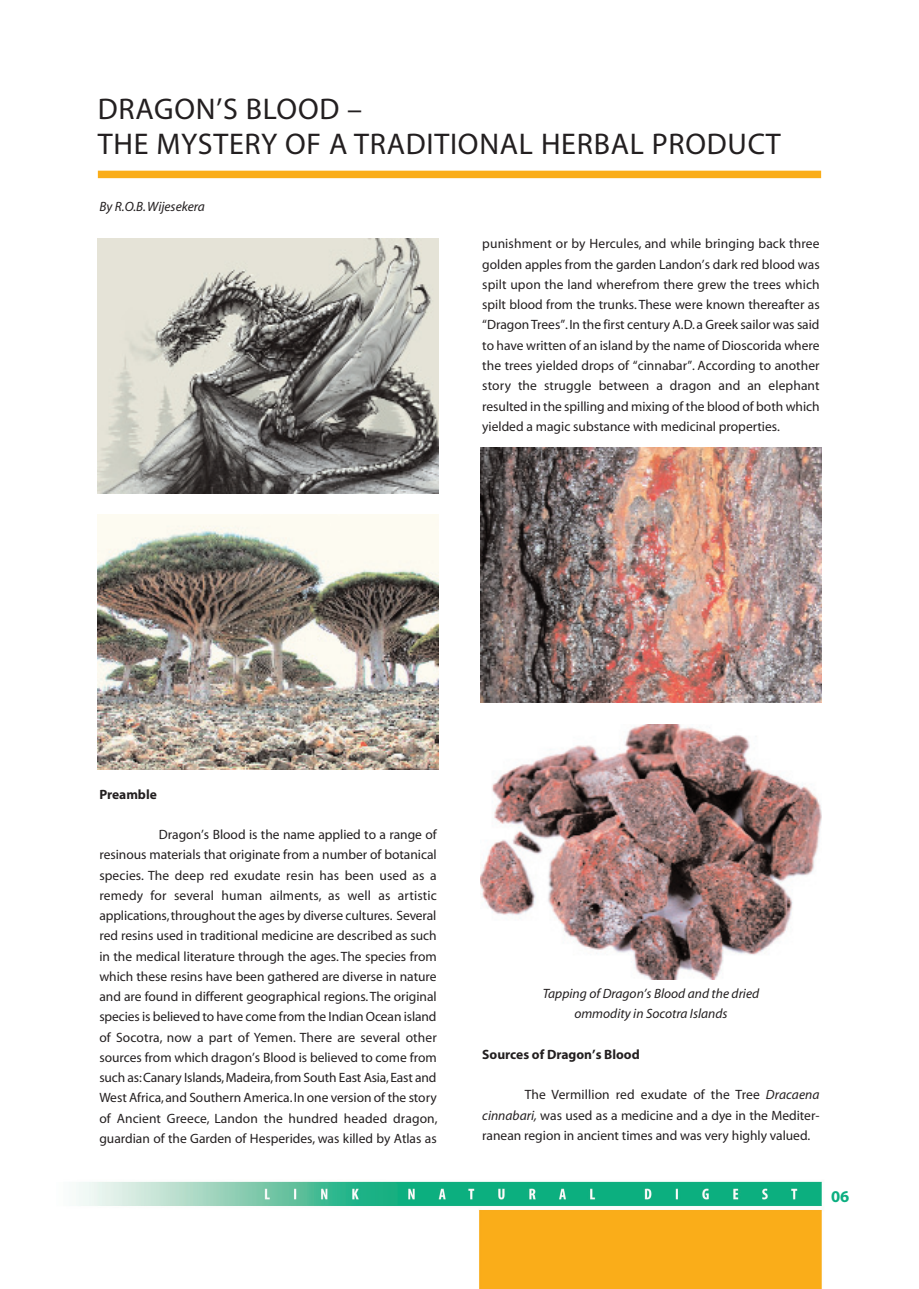
<style>
.page{position:relative;width:919px;height:1289px;background:#fff}
.page>*{position:absolute;margin:0;border:0;box-sizing:border-box;transform-origin:0 0}
.t1{font:30px/34.5px "Myriad";letter-spacing:.025em;color:#231f20}
.t2{font:700 16.5px "Myriad";color:#0bae80}
.t3{font:13.5px/20.2px "Myriad";color:#231f20;text-align:justify}
.t4{font:italic 13.5px/20.2px "Myriad";color:#231f20;text-align:center}
.t5{font:700 13.5px "Myriad";color:#231f20}
.s1{font-style:italic}
</style>
<div class="page">
<img style="left:76px;top:170px;width:746px;height:1118px">
<div style="left:98px;top:171px;width:723px;height:7px;background:#faad19"></div>
<img style="left:98px;top:238px;width:340px;height:255px">
<img style="left:98px;top:514px;width:340px;height:256px">
<img style="left:480px;top:447px;width:341px;height:256px">
<img style="left:480px;top:724px;width:341px;height:255px">
<h1 class="t1" style="left:98px;top:94px;width:684px">DRAGON’S BLOOD –<br>THE MYSTERY OF A TRADITIONAL HERBAL PRODUCT</h1>
<p class="t4" style="left:99px;top:198px;width:107px">By R.O.B. Wijesekera</p>
<p class="t3" style="left:482px;top:235px;width:339px">punishment or by Hercules, and while bringing back three golden apples from the garden Landon’s dark red blood was spilt upon the land wherefrom there grew the trees which spilt blood from the trunks. These were known thereafter as “Dragon Trees”. In the first century A.D. a Greek sailor was said to have written of an island by the name of Dioscorida where the trees yielded drops of “cinnabar”. According to another story the struggle between a dragon and an elephant resulted in the spilling and mixing of the blood of both which yielded a magic substance with medicinal properties.</p>
<p class="t5" style="left:99px;top:789px;width:59px">Preamble</p>
<p class="t3" style="left:99px;top:825px;width:340px;text-indent:60px">Dragon’s Blood is the name applied to a range of resinous materials that originate from a number of botanical species. The deep red exudate resin has been used as a remedy for several human ailments, as well as artistic applications, throughout the ages by diverse cultures. Several red resins used in traditional medicine are described as such in the medical literature through the ages. The species from which these resins have been gathered are diverse in nature and are found in different geographical regions. The original species is believed to have come from the Indian Ocean island of Socotra, now a part of Yemen. There are several other sources from which dragon’s Blood is believed to come from such as: Canary Islands, Madeira, from South East Asia, East and West Africa, and Southern America. In one version of the story of Ancient Greece, Landon the hundred headed dragon, guardian of the Garden of Hesperides, was killed by Atlas as</p>
<p class="t4" style="left:542px;top:984px;width:218px">Tapping of Dragon’s Blood and the dried ommodity in Socotra Islands</p>
<p class="t5" style="left:482px;top:1049px;width:159px">Sources of Dragon’s Blood</p>
<p class="t3" style="left:482px;top:1085px;width:339px;text-indent:43px">The Vermillion red exudate of the Tree <span class="s1">Dracaena cinnabari,</span> was used as a medicine and a dye in the Mediter&shy;ranean region in ancient times and was very highly valued.</p>
<p class="t2" style="left:830px;top:1190px;width:20px">06</p>
</div>
